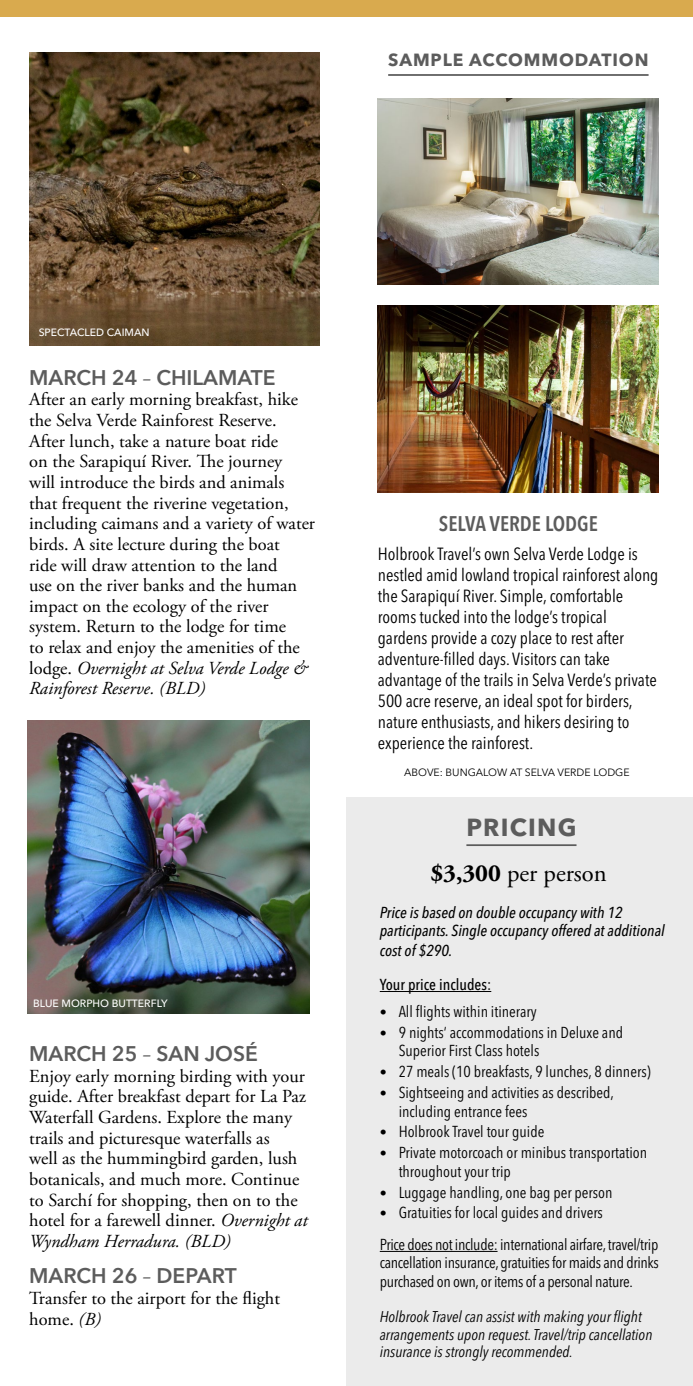
<style>
.page{position:relative;width:693px;height:1386px;background:#fff}
.page>*{position:absolute;margin:0;border:0;box-sizing:border-box;transform-origin:0 0}
.t1{font:24.68px "Adobe Garamond Pro";color:#000}
.t2{font:700 24.5px "Avenir Next LT Pro";letter-spacing:.05em;color:#5c5c5c}
.t3{font:600 21px "Avenir Next LT Pro";color:#5c5c5c}
.t4{font:600 condensed 21px "Avenir Next LT Pro";color:#5c5c5c}
.t5{font:18.38px/20.7px "Adobe Garamond Pro";color:#000}
.t6{font:condensed 17.5px/21px "Avenir Next LT Pro";color:#000}
.t7{font:700 17.5px "Avenir Next LT Pro";letter-spacing:.05em;color:#5c5c5c}
.t8{font:condensed 15.75px/18.4px "Avenir Next LT Pro";color:#000}
.t9{font:condensed 15.75px/31.3px "Avenir Next LT Pro";letter-spacing:-.02em;color:#000}
.t10{font:italic 500 condensed 15.75px/19.1px "Avenir Next LT Pro";color:#000}
.t11{font:500 condensed 15.75px "Avenir Next LT Pro";color:#000}
.t12{font:italic condensed 15.4px/17.5px "Avenir Next LT Pro";color:#000}
.t13{font:500 10.5px "Avenir Next LT Pro";color:#fff}
.t14{font:10.5px "Avenir Next LT Pro";color:#000}
.s1{font-weight:400;font-style:italic}
.s2{font-style:italic}
.s3{font-weight:700}
.s4{font-size:14px}
</style>
<div class="page">
<div style="left:0;top:0;width:693px;height:17px;background:#d9aa4e"></div>
<div style="left:346px;top:798px;width:347px;height:588px;background:#ebebeb"></div>
<hr style="left:466px;top:844px;width:111px;height:2px;background:#5c5c5c">
<hr style="left:380px;top:991px;width:111px;height:1px;background:#000">
<hr style="left:380px;top:1251px;width:118px;height:1px;background:#000">
<hr style="left:388px;top:74px;width:261px;height:2px;background:#5c5c5c">
<img style="left:378px;top:98px;width:281px;height:187px">
<img style="left:378px;top:306px;width:281px;height:186px">
<img style="left:29px;top:52px;width:291px;height:293px">
<img style="left:28px;top:721px;width:282px;height:293px">
<p class="t7" style="left:388px;top:49px;width:262px">SAMPLE ACCOMMODATION</p>
<p class="t13" style="left:39px;top:326px;width:112px">SPECTACLED CAIMAN</p>
<p class="t3" style="left:29px;top:365px;width:142px">MARCH 24 <span class="s1">–</span> CHILAMATE</p>
<p class="t5" style="left:29px;top:390px;width:287px">After an early morning breakfast, hike the Selva Verde Rainforest Reserve.<br>After lunch, take a nature boat ride<br>on the Sarapiquí River. The journey<br>will introduce the birds and animals that frequent the riverine vegetation, including caimans and a variety of water birds. A site lecture during the boat<br>ride will draw attention to the land<br>use on the river banks and the human impact on the ecology of the river system. Return to the lodge for time<br>to relax and enjoy the amenities of the lodge. <span class="s2">Overnight at Selva Verde Lodge &amp; Rainforest Reserve. (BLD)</span></p>
<p class="t13" style="left:33px;top:997px;width:136px">BLUE MORPHO BUTTERFLY</p>
<p class="t3" style="left:29px;top:1041px;width:230px">MARCH 25 <span class="s1">–</span> SAN JOSÉ</p>
<p class="t5" style="left:29px;top:1066px;width:280px">Enjoy early morning birding with your guide. After breakfast depart for La Paz Waterfall Gardens. Explore the many trails and picturesque waterfalls as<br>well as the hummingbird garden, lush botanicals, and much more. Continue to Sarchí for shopping, then on to the hotel for a farewell dinner. <span class="s2">Overnight at Wyndham Herradura. (BLD)</span></p>
<p class="t3" style="left:29px;top:1263px;width:209px">MARCH 26 <span class="s1">–</span> DEPART</p>
<p class="t5" style="left:29px;top:1289px;width:252px">Transfer to the airport for the flight home. <span class="s2">(B)</span></p>
<p class="t4" style="left:439px;top:511px;width:160px">SELVA VERDE LODGE</p>
<p class="t6" style="left:378px;top:543px;width:282px">Holbrook Travel’s own Selva Verde Lodge is nestled amid lowland tropical rainforest along the Sarapiquí River. Simple, comfortable rooms tucked into the lodge’s tropical gardens provide a cozy place to rest after adventure-filled days. Visitors can take advantage of the trails in Selva Verde’s private 500 acre reserve, an ideal spot for birders, nature enthusiasts, and hikers desiring to experience the rainforest.</p>
<p class="t14" style="left:404px;top:766px;width:227px">ABOVE: B UNGALOW AT SELVA VERDE LODGE</p>
<h2 class="t2" style="left:466px;top:813px;width:112px">PRICING</h2>
<h1 class="t1" style="left:430px;top:859px;width:178px"><span class="s3">$3,300</span> per person</h1>
<p class="t10" style="left:380px;top:903px;width:286px">Price is based on double occupancy with 12 participants. Single occupancy offered at additional cost of $290.</p>
<p class="t11" style="left:380px;top:975px;width:113px">Your price includes:</p>
<p class="t8" style="left:380px;top:1002px;width:158px"><span class="s4">•</span> All flights within itinerary</p>
<p class="t8" style="left:399px;top:1023px;width:226px;text-indent:-19px"><span class="s4">•</span> 9 nights’ accommodations in Deluxe and<br>Superior First Class hotels</p>
<p class="t8" style="left:380px;top:1062px;width:272px"><span class="s4">•</span> 27 meals (10 breakfasts, 9 lunches, 8 dinners)</p>
<p class="t8" style="left:399px;top:1083px;width:217px;text-indent:-19px"><span class="s4">•</span> Sightseeing and activities as described, including entrance fees</p>
<p class="t8" style="left:380px;top:1123px;width:166px"><span class="s4">•</span> Holbrook Travel tour guide</p>
<p class="t8" style="left:399px;top:1144px;width:250px;text-indent:-19px"><span class="s4">•</span> Private motorcoach or minibus transportation throughout your trip</p>
<p class="t8" style="left:380px;top:1183px;width:234px"><span class="s4">•</span> Luggage handling, one bag per person</p>
<p class="t9" style="left:380px;top:1197px;width:280px"><span class="s4">•</span> Gratuities for local guides and drivers<br>Price does not include: international airfare, travel/trip</p>
<p class="t9" style="left:380px;top:1253px;width:281px;line-height:18.9px">cancellation insurance, gratuities for maids and drinks purchased on own, or items of a personal nature.</p>
<p class="t12" style="left:380px;top:1308px;width:274px">Holbrook Travel can assist with making your flight arrangements upon request. Travel/trip cancellation insurance is strongly recommended.</p>
</div>
